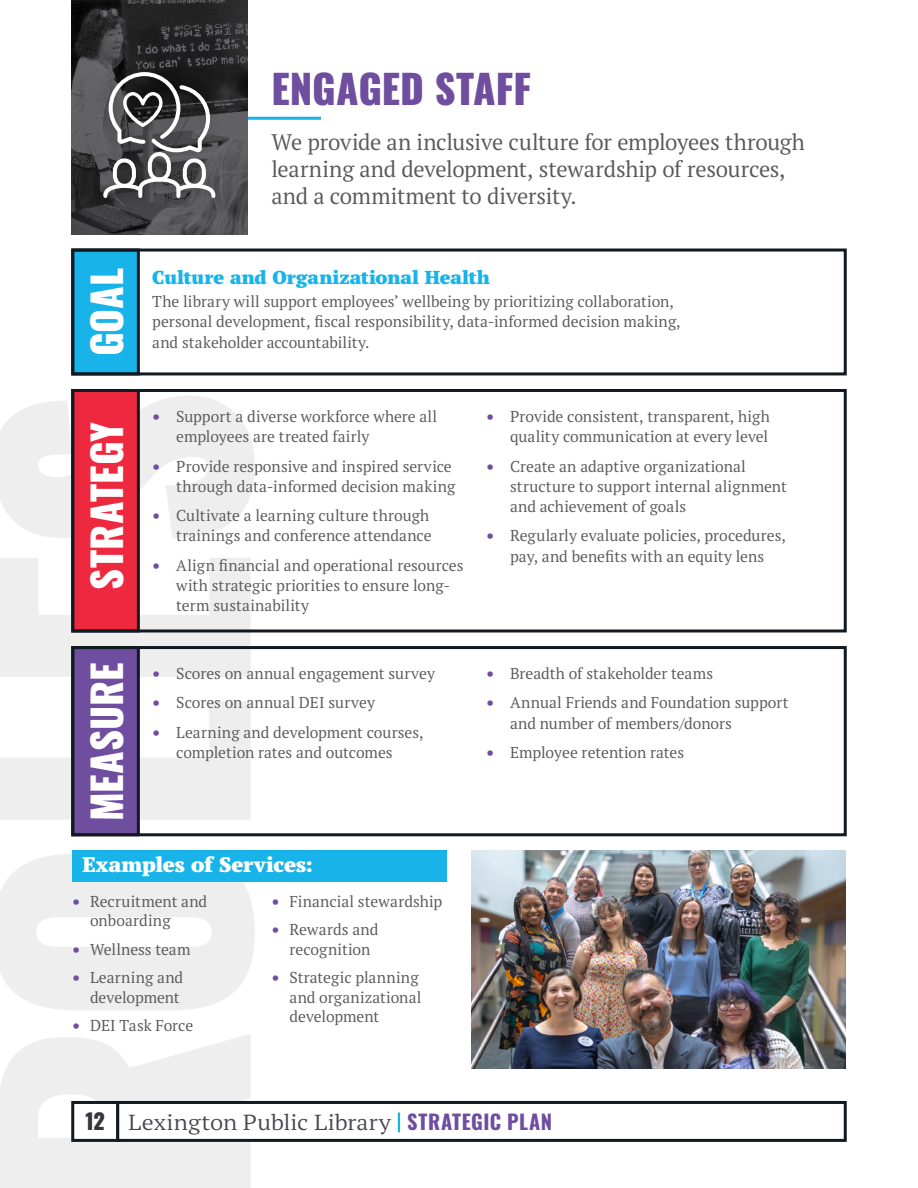
<style>
.page{position:relative;width:918px;height:1188px;background:#fff}
.page>*{position:absolute;margin:0;border:0;box-sizing:border-box;transform-origin:0 0}
.t1{font:800 313.2px "Oswald";color:#eee}
.t2{font:800 40.2px "Oswald";color:#fff}
.t3{font:800 39.75px "Oswald";color:#6f4d9f}
.t4{font:22.5px/27px "PT Serif Pro";letter-spacing:-.015em;color:#58595b}
.t5{font:expanded 21.75px "PT Serif Pro";color:#46474d}
.t6{font:900 21px "PT Serif Pro";color:#fff}
.t7{font:900 18.75px "PT Serif Pro";letter-spacing:.005em;color:#18b4e9}
.t8{font:15.75px/20.2px "PT Serif Pro";color:#58595b}
.s1{font-weight:900;color:#6f4d9f}
.s2{font-family:"Oswald";font-weight:800;font-stretch:normal;color:#35373d}
.s3{font-family:"Oswald";font-weight:700;font-stretch:normal;font-size:20.25px;color:#6f4d9f}
</style>
<div class="page">
<div style="left:71px;top:389px;width:69px;height:243px;background:#ee283f;border:3px solid #111921"></div>
<div style="left:71px;top:646px;width:69px;height:190px;background:#6f4d9f;border:3px solid #111921"></div>
<div style="left:71px;top:249px;width:69px;height:126px;background:#18b4e9;border:3px solid #111921"></div>
<hr style="left:226px;top:117px;width:95px;height:3px;background:#18b4e9">
<div style="left:72px;top:850px;width:375px;height:31px;background:#18b4e9"></div>
<div style="left:71px;top:646px;width:776px;height:190px;border:3px solid #111921"></div>
<div style="left:71px;top:389px;width:776px;height:243px;border:3px solid #111921"></div>
<div style="left:71px;top:249px;width:776px;height:126px;border:3px solid #111921"></div>
<img style="left:471px;top:850px;width:375px;height:219px">
<img style="left:71px;top:0;width:176px;height:235px">
<div style="left:94px;top:62px;width:132px;height:146px;background:#000;opacity:.2"></div>
<svg style="left:103px;top:72px;width:113px;height:127px"></svg>
<div style="left:71px;top:1101px;width:48px;height:41px;border:3px solid #111921"></div>
<svg style="left:398px;top:1113px;width:2px;height:19px"></svg>
<div style="left:116px;top:1101px;width:731px;height:41px;border:3px solid #111921"></div>
<h2 class="t2" style="left:86px;top:356px;width:90px;rotate:-90deg">GOAL</h2>
<h3 class="t3" style="left:272px;top:68px;width:261px">ENGAGED STAFF</h3>
<h3 class="t4" style="left:272px;top:128px;width:535px">We provide an inclusive culture for employees through learning and development, stewardship of resources, and a commitment to diversity.</h3>
<p class="t7" style="left:152px;top:265px;width:339px">Culture and Organizational Health</p>
<p class="t8" style="left:152px;top:291px;width:530px">The library will support employees’ wellbeing by prioritizing collaboration, personal development, fiscal responsibility, data-informed decision making,</p>
<p class="t8" style="left:152px;top:332px;width:219px">and stakeholder accountability.</p>
<h1 class="t1" style="left:-41px;top:1218px;width:833px;rotate:-90deg">ROLES</h1>
<p class="t8" style="left:176px;top:406px;width:262px;text-indent:-24px"><span class="s1">•</span> Support a diverse workforce where all employees are treated fairly</p>
<p class="t8" style="left:152px;top:456px;width:305px;text-align:right"><span class="s1">•</span> Provide responsive and inspired service through data-informed decision making</p>
<p class="t8" style="left:152px;top:505px;width:281px;text-align:right"><span class="s1">•</span> Cultivate a learning culture through trainings and conference attendance</p>
<p class="t8" style="left:176px;top:555px;width:289px;text-indent:-24px"><span class="s1">•</span> Align financial and operational resources with strategic priorities to ensure long&shy;term sustainability</p>
<p class="t8" style="left:486px;top:406px;width:285px;text-align:right"><span class="s1">•</span> Provide consistent, transparent, high quality communication at every level</p>
<p class="t8" style="left:510px;top:456px;width:278px;text-indent:-24px"><span class="s1">•</span> Create an adaptive organizational structure to support internal alignment and achievement of goals</p>
<p class="t8" style="left:486px;top:525px;width:301px;text-align:center"><span class="s1">•</span> Regularly evaluate policies, procedures, pay, and benefits with an equity lens</p>
<h2 class="t2" style="left:86px;top:590px;width:170px;rotate:-90deg">STRATEGY</h2>
<h2 class="t2" style="left:86px;top:821px;width:160px;rotate:-90deg">MEASURE</h2>
<p class="t8" style="left:152px;top:663px;width:284px"><span class="s1">•</span> Scores on annual engagement survey</p>
<p class="t8" style="left:152px;top:692px;width:224px"><span class="s1">•</span> Scores on annual DEI survey</p>
<p class="t8" style="left:152px;top:722px;width:273px;text-align:center"><span class="s1">•</span> Learning and development courses, completion rates and outcomes</p>
<p class="t8" style="left:486px;top:663px;width:229px"><span class="s1">•</span> Breadth of stakeholder teams</p>
<p class="t8" style="left:510px;top:692px;width:280px;text-indent:-24px"><span class="s1">•</span> Annual Friends and Foundation support and number of members/donors</p>
<p class="t8" style="left:486px;top:742px;width:200px"><span class="s1">•</span> Employee retention rates</p>
<h3 class="t6" style="left:82px;top:851px;width:232px">Examples of Services:</h3>
<p class="t8" style="left:90px;top:891px;width:119px;line-height:19.5px;text-indent:-18px"><span class="s1">•</span> Recruitment and onboarding</p>
<p class="t8" style="left:72px;top:939px;width:120px"><span class="s1">•</span> Wellness team</p>
<p class="t8" style="left:72px;top:968px;width:113px;line-height:19.5px;text-align:right"><span class="s1">•</span> Learning and development</p>
<p class="t8" style="left:72px;top:1015px;width:123px"><span class="s1">•</span> DEI Task Force</p>
<p class="t8" style="left:272px;top:891px;width:172px"><span class="s1">•</span> Financial stewardship</p>
<p class="t8" style="left:290px;top:920px;width:90px;line-height:19.5px;text-indent:-18px"><span class="s1">•</span> Rewards and recognition</p>
<p class="t8" style="left:290px;top:968px;width:133px;line-height:19.5px;text-indent:-18px"><span class="s1">•</span> Strategic planning and organizational development</p>
<h3 class="t5" style="left:85px;top:1107px;width:468px"><span class="s2">12</span> Lexington Public Library <span class="s3">STRATEGIC PLAN</span></h3>
</div>
